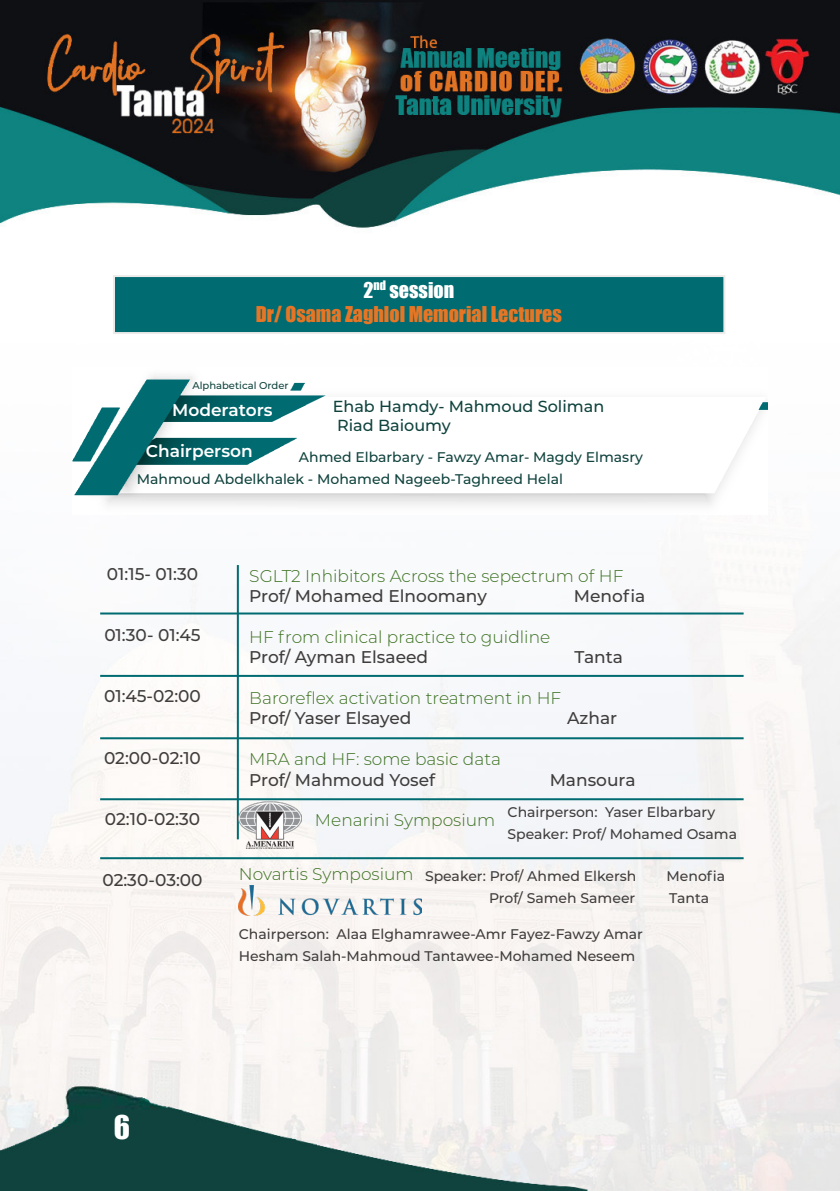
<style>
.page{position:relative;width:840px;height:1191px;background:#fff}
.page>*{position:absolute;margin:0;border:0;box-sizing:border-box;transform-origin:0 0}
.t1{font:30px "Impact";color:#fff}
.t2{font:20px "Impact";color:#e67625}
.t3{font:20px "Impact";color:#fff}
.t4{font:500 17px "Montserrat";color:#403d3d}
.t5{font:300 17px "Montserrat";color:#3c7121}
.t6{font:600 17px "Montserrat";color:#fff}
.t7{font:500 16px "Montserrat";color:#10433e}
.t8{font:500 14px "Montserrat";color:#403d3d}
.t9{font:500 14px "Montserrat";color:#10433e}
.t10{font:500 10px "Montserrat";color:#10433e}
</style>
<div class="page">
<img style="left:0;top:0;width:839px;height:1191px">
<img style="left:72px;top:367px;width:695px;height:147px">
<div style="left:113px;top:275px;width:612px;height:59px;background:#006b71;border:2px solid #ecebe9"></div>
<hr style="left:237px;top:565px;width:2px;height:274px;background:#006b71">
<hr style="left:100px;top:612px;width:643px;height:2px;background:#006b71">
<hr style="left:100px;top:675px;width:643px;height:2px;background:#006b71">
<hr style="left:100px;top:737px;width:643px;height:2px;background:#006b71">
<hr style="left:100px;top:857px;width:643px;height:2px;background:#006b71">
<hr style="left:100px;top:798px;width:643px;height:2px;background:#006b71">
<img style="left:239px;top:801px;width:62px;height:47px">
<img style="left:239px;top:886px;width:182px;height:30px">
<p class="t3" style="left:363px;top:275px;width:92px">2<sup>nd</sup> session</p>
<p class="t2" style="left:256px;top:299px;width:307px">Dr/ Osama Zaghlol Memorial Lectures</p>
<p class="t10" style="left:192px;top:378px;width:98px">Alphabetical Order</p>
<p class="t6" style="left:172px;top:398px;width:102px">Moderators</p>
<p class="t7" style="left:332px;top:395px;width:273px">Ehab Hamdy- Mahmoud Soliman</p>
<p class="t7" style="left:337px;top:414px;width:115px">Riad Baioumy</p>
<p class="t6" style="left:146px;top:439px;width:108px">Chairperson</p>
<p class="t9" style="left:299px;top:447px;width:345px">Ahmed Elbarbary - Fawzy Amar- Magdy Elmasry</p>
<p class="t9" style="left:137px;top:469px;width:427px">Mahmoud Abdelkhalek - Mohamed Nageeb-Taghreed Helal</p>
<p class="t4" style="left:107px;top:562px;width:93px">01:15- 01:30</p>
<p class="t4" style="left:104px;top:623px;width:98px">01:30- 01:45</p>
<p class="t4" style="left:104px;top:684px;width:98px">01:45-02:00</p>
<p class="t4" style="left:104px;top:745px;width:98px">02:00-02:10</p>
<p class="t4" style="left:105px;top:807px;width:97px">02:10-02:30</p>
<p class="t4" style="left:102px;top:868px;width:102px">02:30-03:00</p>
<p class="t5" style="left:249px;top:564px;width:375px">SGLT2 Inhibitors Across the sepectrum of HF</p>
<p class="t4" style="left:249px;top:584px;width:239px">Prof/ Mohamed Elnoomany</p>
<p class="t4" style="left:573px;top:584px;width:73px">Menofia</p>
<p class="t5" style="left:249px;top:625px;width:302px">HF from clinical practice to guidline</p>
<p class="t4" style="left:249px;top:645px;width:180px">Prof/ Ayman Elsaeed</p>
<p class="t4" style="left:574px;top:645px;width:50px">Tanta</p>
<p class="t5" style="left:249px;top:686px;width:313px">Baroreflex activation treatment in HF</p>
<p class="t4" style="left:249px;top:706px;width:163px">Prof/ Yaser Elsayed</p>
<p class="t4" style="left:566px;top:706px;width:51px">Azhar</p>
<p class="t5" style="left:249px;top:747px;width:253px">MRA and HF: some basic data</p>
<p class="t4" style="left:249px;top:767px;width:187px">Prof/ Mahmoud Yosef</p>
<p class="t4" style="left:549px;top:767px;width:87px">Mansoura</p>
<p class="t5" style="left:315px;top:809px;width:182px">Menarini Symposium</p>
<p class="t8" style="left:507px;top:802px;width:209px">Chairperson: Yaser Elbarbary</p>
<p class="t8" style="left:507px;top:824px;width:231px">Speaker: Prof/ Mohamed Osama</p>
<p class="t5" style="left:239px;top:862px;width:176px">Novartis Symposium</p>
<p class="t8" style="left:425px;top:866px;width:213px">Speaker: Prof/ Ahmed Elkersh</p>
<p class="t8" style="left:666px;top:866px;width:60px">Menofia</p>
<p class="t8" style="left:489px;top:888px;width:148px">Prof/ Sameh Sameer</p>
<p class="t8" style="left:669px;top:888px;width:41px">Tanta</p>
<p class="t8" style="left:239px;top:924px;width:405px">Chairperson: Alaa Elghamrawee-Amr Fayez-Fawzy Amar</p>
<p class="t8" style="left:239px;top:946px;width:397px">Hesham Salah-Mahmoud Tantawee-Mohamed Neseem</p>
<h1 class="t1" style="left:114px;top:1103px;width:18px">6</h1>
</div>
